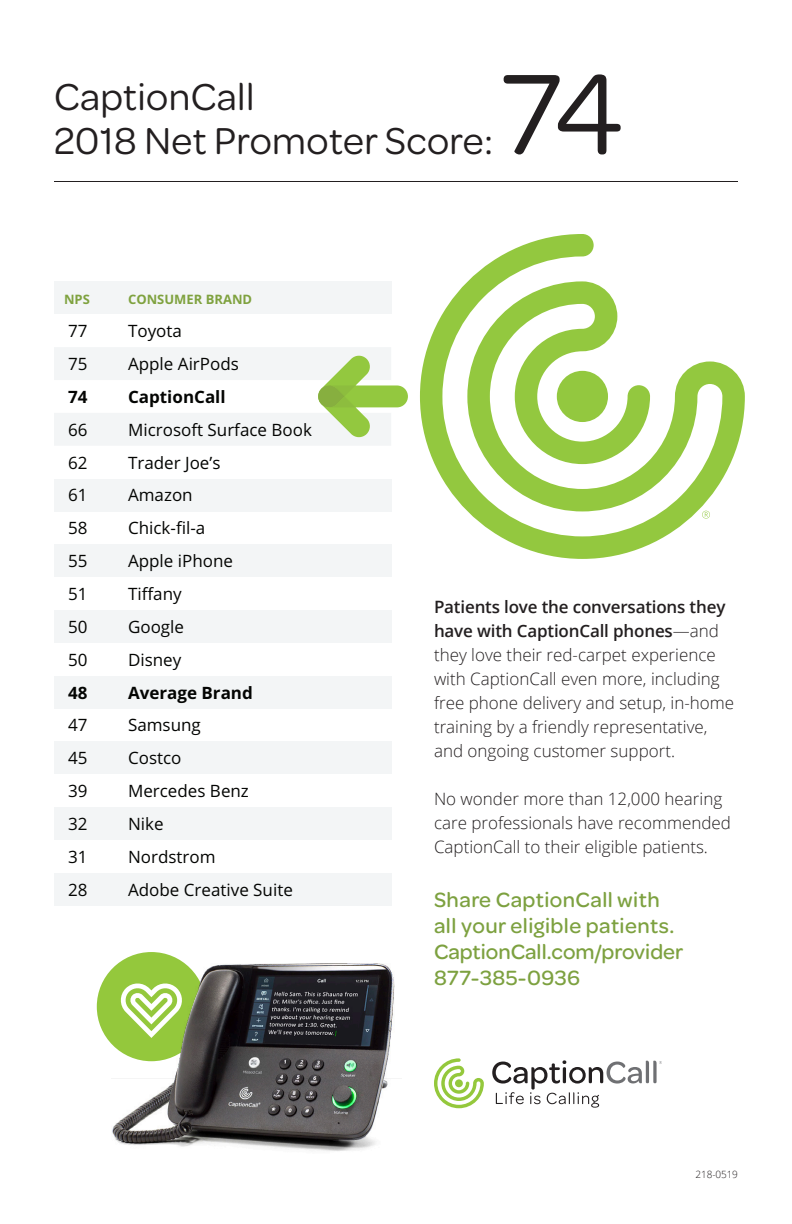
<style>
.page{position:relative;width:792px;height:1224px;background:#fff}
.page>*{position:absolute;margin:0;border:0;box-sizing:border-box;transform-origin:0 0}
.t1{font:122px "Omnes";color:#231f20}
.t2{font:40px "Omnes";letter-spacing:.01em;color:#231f20}
.t3{font:500 22px/26px "Omnes";letter-spacing:.02em;color:#7da140}
.t4{font:500 22px "Omnes";color:#7da140}
.t5{font:300 17px/24px "Open Sans";color:#231f20}
.t6{font:17px/32.8px "Open Sans";color:#040503;text-align:justify}
.t7{font:700 13px "Open Sans";color:#7fa23f}
.t8{font:300 10px "Open Sans";letter-spacing:-.01em;color:#231f20}
.s1{font-weight:700}
.s2{font-weight:600}
</style>
<div class="page">
<div style="left:97px;top:952px;width:109px;height:109px;background:#94c83c;border-radius:50%"></div>
<hr style="left:54px;top:181px;width:684px;height:1px;background:#231f20">
<div style="left:54px;top:281px;width:337px;height:33px;background:#f3f5f6"></div>
<div style="left:54px;top:479px;width:337px;height:32px;background:#f3f5f6"></div>
<div style="left:54px;top:544px;width:337px;height:33px;background:#f3f5f6"></div>
<div style="left:54px;top:610px;width:337px;height:33px;background:#f3f5f6"></div>
<div style="left:54px;top:676px;width:337px;height:33px;background:#f3f5f6"></div>
<div style="left:54px;top:741px;width:337px;height:33px;background:#f3f5f6"></div>
<div style="left:54px;top:807px;width:337px;height:33px;background:#f3f5f6"></div>
<div style="left:54px;top:873px;width:337px;height:33px;background:#f3f5f6"></div>
<svg style="left:420px;top:234px;width:325px;height:325px"></svg>
<svg style="left:54px;top:347px;width:354px;height:98px"></svg>
<svg style="left:434px;top:1058px;width:50px;height:50px"></svg>
<div style="left:455px;top:1079px;width:8px;height:8px;background:#94c83c;border-radius:50%"></div>
<svg style="left:492px;top:1060px;width:170px;height:48px"></svg>
<img style="left:111px;top:964px;width:284px;height:187px">
<p class="t2" style="left:54px;top:70px;width:202px">CaptionCall</p>
<p class="t2" style="left:54px;top:114px;width:441px">2018 Net Promoter Score:</p>
<p class="t1" style="left:501px;top:32px;width:124px">74</p>
<p class="t7" style="left:64px;top:290px;width:27px">NPS</p>
<p class="t7" style="left:128px;top:290px;width:126px">CONSUMER BRAND</p>
<p class="t6" style="left:68px;top:314px;width:21px">77<br>75<br><span class="s1">74<br></span>66<br>62<br>61<br>58<br>55<br>51<br>50<br>50<br><span class="s1">48<br></span>47<br>45<br>39<br>32<br>31<br>28</p>
<p class="t6" style="left:128px;top:314px;width:185px;text-align:left">Toyota<br>Apple AirPods<br><span class="s1">CaptionCall<br></span>Microsoft Surface Book<br>Trader Joe’s<br>Amazon<br>Chick-fil-a<br>Apple iPhone<br>Tiffany<br>Google<br>Disney<br><span class="s1">Average Brand<br></span>Samsung<br>Costco<br>Mercedes Benz<br>Nike<br>Nordstrom<br>Adobe Creative Suite</p>
<p class="t5" style="left:434px;top:595px;width:302px"><span class="s2">Patients love the conversations they have with CaptionCall phones</span>—and they love their red-carpet experience with CaptionCall even more, including free phone delivery and setup, in-home training by a friendly representative, and ongoing customer support.</p>
<p class="t5" style="left:434px;top:787px;width:298px">No wonder more than 12,000 hearing care professionals have recommended<br>CaptionCall to their eligible patients.</p>
<p class="t3" style="left:434px;top:886px;width:242px">Share CaptionCall with all your eligible patients.</p>
<p class="t4" style="left:434px;top:937px;width:251px">CaptionCall.com/provider</p>
<p class="t3" style="left:434px;top:964px;width:148px">877-385-0936</p>
<p class="t8" style="left:696px;top:1167px;width:44px">218-0519</p>
</div>
